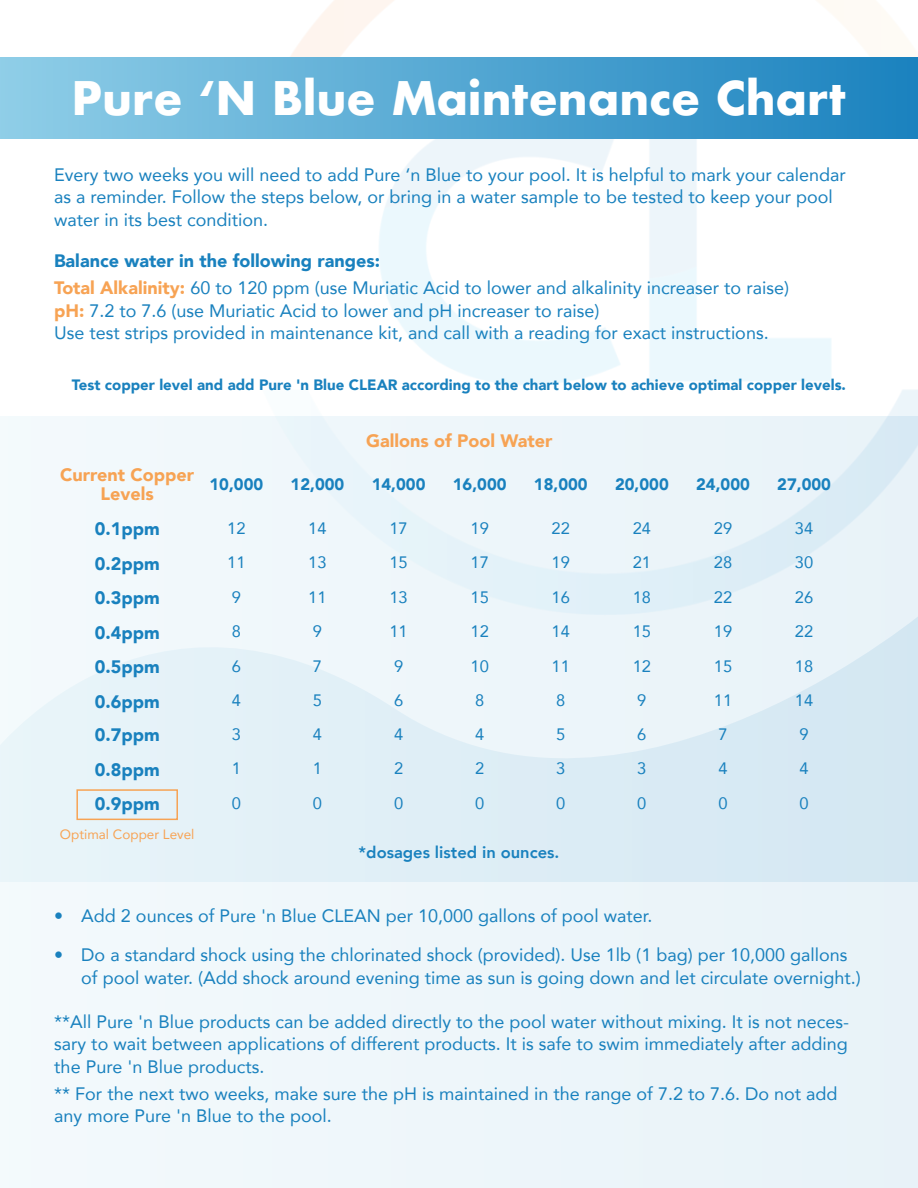
<style>
.page{position:relative;width:918px;height:1188px;background:#fff}
.page>*{position:absolute;margin:0;border:0;box-sizing:border-box;transform-origin:0 0}
.t1{font:700 45px "Futura";color:#fff}
.t2{font:18px/22.5px "Avenir";color:#1981be}
.t3{font:900 18px "Avenir";color:#1981be}
.t4{font:900 18px/19.5px "Avenir";color:#f7a354;text-align:center}
.t5{font:16.5px "Avenir";color:#1981be}
.t6{font:900 16.5px "Avenir";color:#1981be}
.t7{font:800 16.5px "Avenir";color:#1981be}
.t8{font:900 15px "Avenir";color:#1981be}
.t9{font:13.5px "Avenir";color:#f7a354}
.s1{font-weight:900;color:#f7a354}
</style>
<div class="page">
<div style="left:0;top:881px;width:918px;height:307px;background:#eef6fa"></div>
<img style="left:0;top:0;width:918px;height:417px">
<div style="left:0;top:58px;width:918px;height:80px;background:linear-gradient(to right,#8fcee8,#1a82be)"></div>
<div style="left:0;top:417px;width:918px;height:464px;background:linear-gradient(to right,#f0f8fb,#deedf5)"></div>
<div style="left:76px;top:789px;width:102px;height:31px;border:2px solid #f7a354"></div>
<p class="t1" style="left:72px;top:65px;width:776px">Pure ‘N Blue Maintenance Chart</p>
<p class="t2" style="left:54px;top:163px;width:793px">Every two weeks you will need to add Pure ‘n Blue to your pool. It is helpful to mark your calendar as a reminder. Follow the steps below, or bring in a water sample to be tested to keep your pool water in its best condition.</p>
<p class="t3" style="left:54px;top:245px;width:328px">Balance water in the following ranges:</p>
<p class="t2" style="left:54px;top:276px;width:737px"><span class="s1">Total Alkalinity:</span> 60 to 120 ppm (use Muriatic Acid to lower and alkalinity increaser to raise)</p>
<p class="t2" style="left:54px;top:299px;width:547px"><span class="s1">pH:</span> 7.2 to 7.6 (use Muriatic Acid to lower and pH increaser to raise)</p>
<p class="t2" style="left:54px;top:321px;width:716px">Use test strips provided in maintenance kit, and call with a reading for exact instructions.</p>
<p class="t8" style="left:72px;top:372px;width:776px">Test copper level and add Pure 'n Blue CLEAR according to the chart below to achieve optimal copper levels.</p>
<p class="t4" style="left:60px;top:464px;width:135px">Current Copper<br>Levels</p>
<p class="t3" style="left:95px;top:513px;width:66px">0.1ppm</p>
<p class="t3" style="left:95px;top:548px;width:66px">0.2ppm</p>
<p class="t3" style="left:95px;top:582px;width:66px">0.3ppm</p>
<p class="t3" style="left:95px;top:617px;width:66px">0.4ppm</p>
<p class="t3" style="left:95px;top:651px;width:66px">0.5ppm</p>
<p class="t3" style="left:95px;top:686px;width:66px">0.6ppm</p>
<p class="t3" style="left:95px;top:720px;width:66px">0.7ppm</p>
<p class="t3" style="left:95px;top:754px;width:66px">0.8ppm</p>
<p class="t3" style="left:95px;top:789px;width:66px">0.9ppm</p>
<p class="t9" style="left:60px;top:823px;width:136px">Optimal Copper Level</p>
<p class="t6" style="left:210px;top:471px;width:55px">10,000</p>
<p class="t5" style="left:227px;top:515px;width:20px">12</p>
<p class="t5" style="left:227px;top:549px;width:20px">11</p>
<p class="t5" style="left:232px;top:584px;width:11px">9</p>
<p class="t5" style="left:232px;top:618px;width:11px">8</p>
<p class="t5" style="left:232px;top:653px;width:11px">6</p>
<p class="t5" style="left:232px;top:687px;width:11px">4</p>
<p class="t5" style="left:232px;top:721px;width:11px">3</p>
<p class="t5" style="left:232px;top:755px;width:11px">1</p>
<p class="t5" style="left:232px;top:790px;width:11px">0</p>
<p class="t4" style="left:366px;top:430px;width:188px">Gallons of Pool Water</p>
<p class="t6" style="left:291px;top:471px;width:55px">12,000</p>
<p class="t6" style="left:372px;top:471px;width:55px">14,000</p>
<p class="t6" style="left:453px;top:471px;width:55px">16,000</p>
<p class="t6" style="left:534px;top:471px;width:55px">18,000</p>
<p class="t6" style="left:615px;top:471px;width:55px">20,000</p>
<p class="t6" style="left:696px;top:471px;width:55px">24,000</p>
<p class="t6" style="left:777px;top:471px;width:55px">27,000</p>
<p class="t5" style="left:308px;top:515px;width:20px">14</p>
<p class="t5" style="left:308px;top:549px;width:20px">13</p>
<p class="t5" style="left:308px;top:584px;width:20px">11</p>
<p class="t5" style="left:313px;top:618px;width:11px">9</p>
<p class="t5" style="left:313px;top:653px;width:11px">7</p>
<p class="t5" style="left:313px;top:687px;width:11px">5</p>
<p class="t5" style="left:313px;top:721px;width:11px">4</p>
<p class="t5" style="left:313px;top:755px;width:11px">1</p>
<p class="t5" style="left:313px;top:790px;width:11px">0</p>
<p class="t5" style="left:389px;top:515px;width:20px">17</p>
<p class="t5" style="left:389px;top:549px;width:20px">15</p>
<p class="t5" style="left:389px;top:584px;width:20px">13</p>
<p class="t5" style="left:389px;top:618px;width:20px">11</p>
<p class="t5" style="left:394px;top:653px;width:11px">9</p>
<p class="t5" style="left:394px;top:687px;width:11px">6</p>
<p class="t5" style="left:394px;top:721px;width:11px">4</p>
<p class="t5" style="left:394px;top:755px;width:11px">2</p>
<p class="t5" style="left:394px;top:790px;width:11px">0</p>
<p class="t5" style="left:471px;top:515px;width:20px">19</p>
<p class="t5" style="left:471px;top:549px;width:20px">17</p>
<p class="t5" style="left:471px;top:584px;width:20px">15</p>
<p class="t5" style="left:471px;top:618px;width:20px">12</p>
<p class="t5" style="left:471px;top:653px;width:20px">10</p>
<p class="t5" style="left:475px;top:687px;width:11px">8</p>
<p class="t5" style="left:475px;top:721px;width:11px">4</p>
<p class="t5" style="left:475px;top:755px;width:11px">2</p>
<p class="t5" style="left:475px;top:790px;width:11px">0</p>
<p class="t5" style="left:552px;top:515px;width:20px">22</p>
<p class="t5" style="left:552px;top:549px;width:20px">19</p>
<p class="t5" style="left:552px;top:584px;width:20px">16</p>
<p class="t5" style="left:552px;top:618px;width:20px">14</p>
<p class="t5" style="left:552px;top:653px;width:20px">11</p>
<p class="t5" style="left:556px;top:687px;width:11px">8</p>
<p class="t5" style="left:556px;top:721px;width:11px">5</p>
<p class="t5" style="left:556px;top:755px;width:11px">3</p>
<p class="t5" style="left:556px;top:790px;width:11px">0</p>
<p class="t7" style="left:359px;top:839px;width:202px">*dosages listed in ounces.</p>
<p class="t5" style="left:633px;top:515px;width:20px">24</p>
<p class="t5" style="left:633px;top:549px;width:20px">21</p>
<p class="t5" style="left:633px;top:584px;width:20px">18</p>
<p class="t5" style="left:633px;top:618px;width:20px">15</p>
<p class="t5" style="left:633px;top:653px;width:20px">12</p>
<p class="t5" style="left:637px;top:687px;width:11px">9</p>
<p class="t5" style="left:637px;top:721px;width:11px">6</p>
<p class="t5" style="left:637px;top:755px;width:11px">3</p>
<p class="t5" style="left:637px;top:790px;width:11px">0</p>
<p class="t5" style="left:714px;top:515px;width:20px">29</p>
<p class="t5" style="left:714px;top:549px;width:20px">28</p>
<p class="t5" style="left:714px;top:584px;width:20px">22</p>
<p class="t5" style="left:714px;top:618px;width:20px">19</p>
<p class="t5" style="left:714px;top:653px;width:20px">15</p>
<p class="t5" style="left:714px;top:687px;width:20px">11</p>
<p class="t5" style="left:718px;top:721px;width:11px">7</p>
<p class="t5" style="left:718px;top:755px;width:11px">4</p>
<p class="t5" style="left:718px;top:790px;width:11px">0</p>
<p class="t5" style="left:795px;top:515px;width:20px">34</p>
<p class="t5" style="left:795px;top:549px;width:20px">30</p>
<p class="t5" style="left:795px;top:584px;width:20px">26</p>
<p class="t5" style="left:795px;top:618px;width:20px">22</p>
<p class="t5" style="left:795px;top:653px;width:20px">18</p>
<p class="t5" style="left:795px;top:687px;width:20px">14</p>
<p class="t5" style="left:800px;top:721px;width:11px">9</p>
<p class="t5" style="left:800px;top:755px;width:11px">4</p>
<p class="t5" style="left:800px;top:790px;width:11px">0</p>
<p class="t2" style="left:54px;top:904px;width:600px">• Add 2 ounces of Pure 'n Blue CLEAN per 10,000 gallons of pool water.</p>
<p class="t2" style="left:81px;top:943px;width:781px;text-indent:-27px">• Do a standard shock using the chlorinated shock (provided). Use 1lb (1 bag) per 10,000 gallons of pool water. (Add shock around evening time as sun is going down and let circulate overnight.)</p>
<p class="t2" style="left:54px;top:1010px;width:796px;text-align:justify">**All Pure 'n Blue products can be added directly to the pool water without mixing. It is not neces&shy;sary to wait between applications of different products. It is safe to swim immediately after adding the Pure 'n Blue products.</p>
<p class="t2" style="left:54px;top:1082px;width:785px">** For the next two weeks, make sure the pH is maintained in the range of 7.2 to 7.6. Do not add any more Pure 'n Blue to the pool.</p>
</div>
